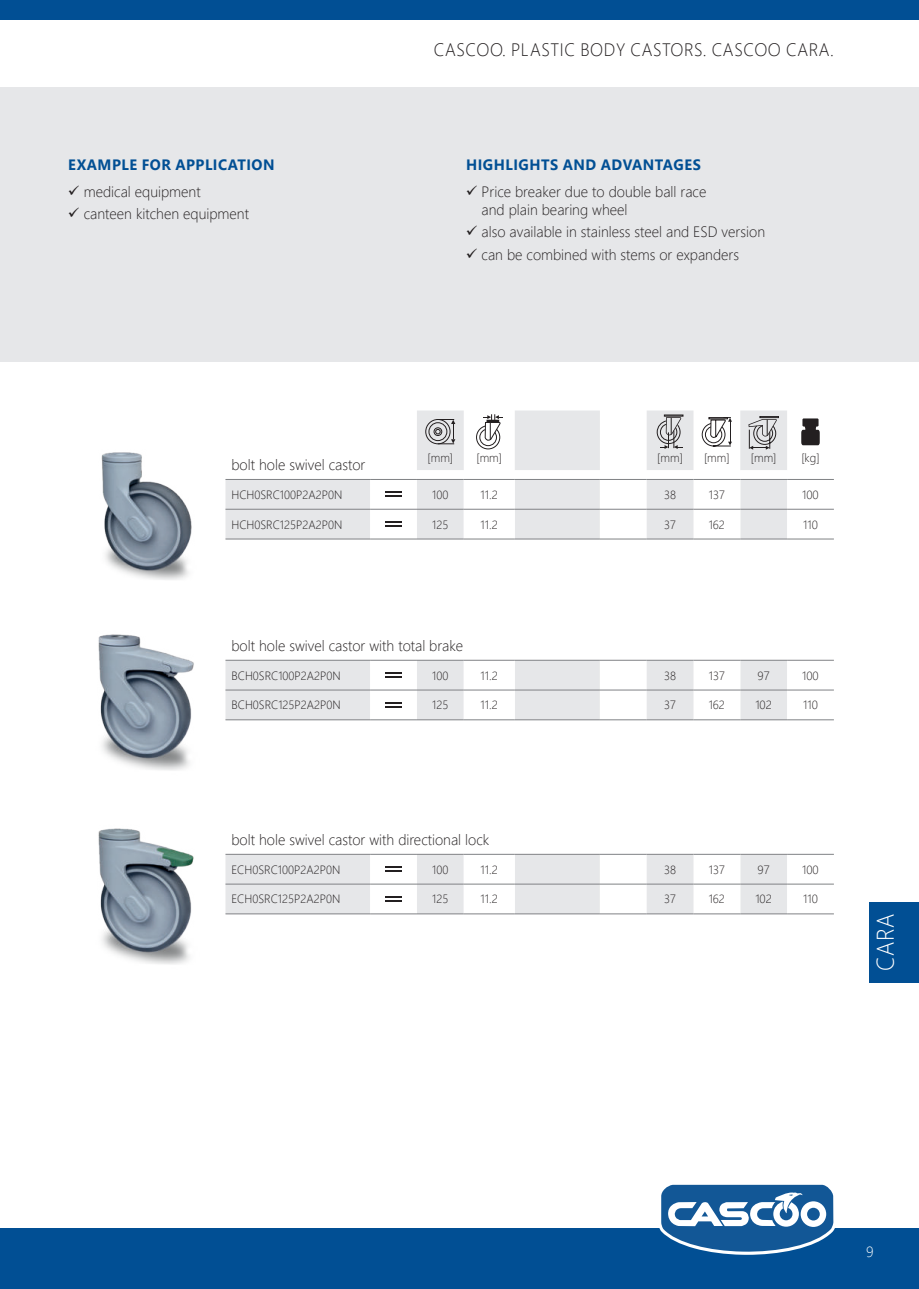
<style>
.page{position:relative;width:919px;height:1289px;background:#fff}
.page>*{position:absolute;margin:0;border:0;box-sizing:border-box;transform-origin:0 0}
.t1{font:300 24px "Segoe UI";color:#fff;scale:.95 1}
.t2{font:300 18px "Segoe UI";letter-spacing:.035em;color:#231f20;scale:.95 1}
.t3{font:300 15px/18px "Segoe UI";color:#231f20}
.t4{font:700 15px "Segoe UI";letter-spacing:.035em;color:#014f94}
.t5{font:300 15px "Segoe UI";color:#fff}
.t6{font:300 12px "Segoe UI";color:#231f20}
</style>
<div class="page">
<div style="left:0;top:0;width:918px;height:20px;background:#014f94"></div>
<div style="left:0;top:88px;width:918px;height:274px;background:#e6e7e9"></div>
<div style="left:0;top:1228px;width:918px;height:60px;background:#014f94"></div>
<img style="left:101px;top:452px;width:91px;height:128px">
<svg style="left:225px;top:479px;width:608px;height:60px"></svg>
<hr style="left:370px;top:719px;width:47px;height:1px;background:#808285">
<hr style="left:417px;top:719px;width:46px;height:1px;background:#808285">
<hr style="left:463px;top:719px;width:51px;height:1px;background:#808285">
<hr style="left:514px;top:719px;width:86px;height:1px;background:#808285">
<hr style="left:600px;top:719px;width:46px;height:1px;background:#808285">
<hr style="left:646px;top:719px;width:47px;height:1px;background:#808285">
<hr style="left:693px;top:719px;width:47px;height:1px;background:#808285">
<hr style="left:740px;top:719px;width:47px;height:1px;background:#808285">
<hr style="left:787px;top:719px;width:46px;height:1px;background:#808285">
<hr style="left:225px;top:719px;width:145px;height:1px;background:#808285">
<img style="left:98px;top:634px;width:96px;height:136px">
<svg style="left:225px;top:660px;width:608px;height:59px"></svg>
<hr style="left:370px;top:913px;width:47px;height:1px;background:#808285">
<hr style="left:417px;top:913px;width:46px;height:1px;background:#808285">
<hr style="left:463px;top:913px;width:51px;height:1px;background:#808285">
<hr style="left:514px;top:913px;width:86px;height:1px;background:#808285">
<hr style="left:600px;top:913px;width:46px;height:1px;background:#808285">
<hr style="left:646px;top:913px;width:47px;height:1px;background:#808285">
<hr style="left:693px;top:913px;width:47px;height:1px;background:#808285">
<hr style="left:740px;top:913px;width:47px;height:1px;background:#808285">
<hr style="left:787px;top:913px;width:46px;height:1px;background:#808285">
<hr style="left:225px;top:913px;width:145px;height:1px;background:#808285">
<img style="left:98px;top:828px;width:96px;height:136px">
<svg style="left:225px;top:854px;width:608px;height:59px"></svg>
<div style="left:868px;top:901px;width:50px;height:81px;background:#014f94"></div>
<svg style="left:659px;top:1184px;width:176px;height:70px"></svg>
<svg style="left:417px;top:410px;width:403px;height:60px"></svg>
<p class="t4" style="left:68px;top:159px;width:208px">EXAMPLE FOR APPLICATION</p>
<p class="t3" style="left:68px;top:181px;width:134px">✓ medical equipment</p>
<p class="t3" style="left:68px;top:203px;width:182px">✓ canteen kitchen equipment</p>
<p class="t2" style="left:434px;top:32px;width:422px">CASCOO. PLASTIC BODY CASTORS. CASCOO CARA.</p>
<p class="t4" style="left:466px;top:159px;width:236px">HIGHLIGHTS AND ADVANTAGES</p>
<p class="t3" style="left:481px;top:181px;width:226px;text-indent:-16px">✓ Price breaker due to double ball race and plain bearing wheel</p>
<p class="t3" style="left:466px;top:221px;width:301px">✓ also available in stainless steel and ESD version</p>
<p class="t3" style="left:466px;top:244px;width:275px">✓ can be combined with stems or expanders</p>
<p class="t3" style="left:231px;top:454px;width:135px">bolt hole swivel castor</p>
<p class="t6" style="left:427px;top:446px;width:27px">[mm]</p>
<p class="t6" style="left:476px;top:446px;width:27px">[mm]</p>
<p class="t6" style="left:657px;top:446px;width:27px">[mm]</p>
<p class="t6" style="left:704px;top:446px;width:27px">[mm]</p>
<p class="t6" style="left:750px;top:446px;width:27px">[mm]</p>
<p class="t6" style="left:801px;top:446px;width:20px">[kg]</p>
<p class="t6" style="left:231px;top:483px;width:112px">HCH0SRC100P2A2P0N</p>
<p class="t6" style="left:432px;top:483px;width:18px">100</p>
<p class="t6" style="left:480px;top:483px;width:19px">11.2</p>
<p class="t6" style="left:664px;top:483px;width:13px">38</p>
<p class="t6" style="left:708px;top:483px;width:17px">137</p>
<p class="t6" style="left:802px;top:483px;width:18px">100</p>
<p class="t6" style="left:231px;top:513px;width:112px">HCH0SRC125P2A2P0N</p>
<p class="t6" style="left:432px;top:513px;width:18px">125</p>
<p class="t6" style="left:480px;top:513px;width:19px">11.2</p>
<p class="t6" style="left:664px;top:519px;width:13px">37</p>
<p class="t6" style="left:708px;top:513px;width:18px">162</p>
<p class="t6" style="left:803px;top:513px;width:16px">110</p>
<p class="t3" style="left:231px;top:635px;width:233px">bolt hole swivel castor with total brake</p>
<p class="t6" style="left:231px;top:664px;width:111px">BCH0SRC100P2A2P0N</p>
<p class="t6" style="left:432px;top:664px;width:18px">100</p>
<p class="t6" style="left:480px;top:664px;width:19px">11.2</p>
<p class="t6" style="left:664px;top:664px;width:13px">38</p>
<p class="t6" style="left:708px;top:664px;width:17px">137</p>
<p class="t6" style="left:757px;top:670px;width:14px">97</p>
<p class="t6" style="left:802px;top:664px;width:18px">100</p>
<p class="t6" style="left:231px;top:693px;width:111px">BCH0SRC125P2A2P0N</p>
<p class="t6" style="left:432px;top:693px;width:18px">125</p>
<p class="t6" style="left:480px;top:693px;width:19px">11.2</p>
<p class="t6" style="left:664px;top:700px;width:13px">37</p>
<p class="t6" style="left:708px;top:693px;width:18px">162</p>
<p class="t6" style="left:755px;top:693px;width:18px">102</p>
<p class="t6" style="left:803px;top:693px;width:16px">110</p>
<p class="t3" style="left:231px;top:829px;width:259px">bolt hole swivel castor with directional lock</p>
<p class="t6" style="left:231px;top:858px;width:110px">ECH0SRC100P2A2P0N</p>
<p class="t6" style="left:432px;top:858px;width:18px">100</p>
<p class="t6" style="left:480px;top:858px;width:19px">11.2</p>
<p class="t6" style="left:664px;top:858px;width:13px">38</p>
<p class="t6" style="left:708px;top:858px;width:17px">137</p>
<p class="t6" style="left:757px;top:864px;width:14px">97</p>
<p class="t6" style="left:802px;top:858px;width:18px">100</p>
<p class="t6" style="left:231px;top:887px;width:110px">ECH0SRC125P2A2P0N</p>
<p class="t6" style="left:432px;top:887px;width:18px">125</p>
<p class="t6" style="left:480px;top:887px;width:19px">11.2</p>
<p class="t6" style="left:664px;top:894px;width:13px">37</p>
<p class="t6" style="left:708px;top:887px;width:18px">162</p>
<p class="t6" style="left:755px;top:887px;width:18px">102</p>
<p class="t6" style="left:803px;top:887px;width:16px">110</p>
<h1 class="t1" style="left:875px;top:971px;width:62px;rotate:-90deg">CARA</h1>
<p class="t5" style="left:866px;top:1245px;width:9px">9</p>
</div>
